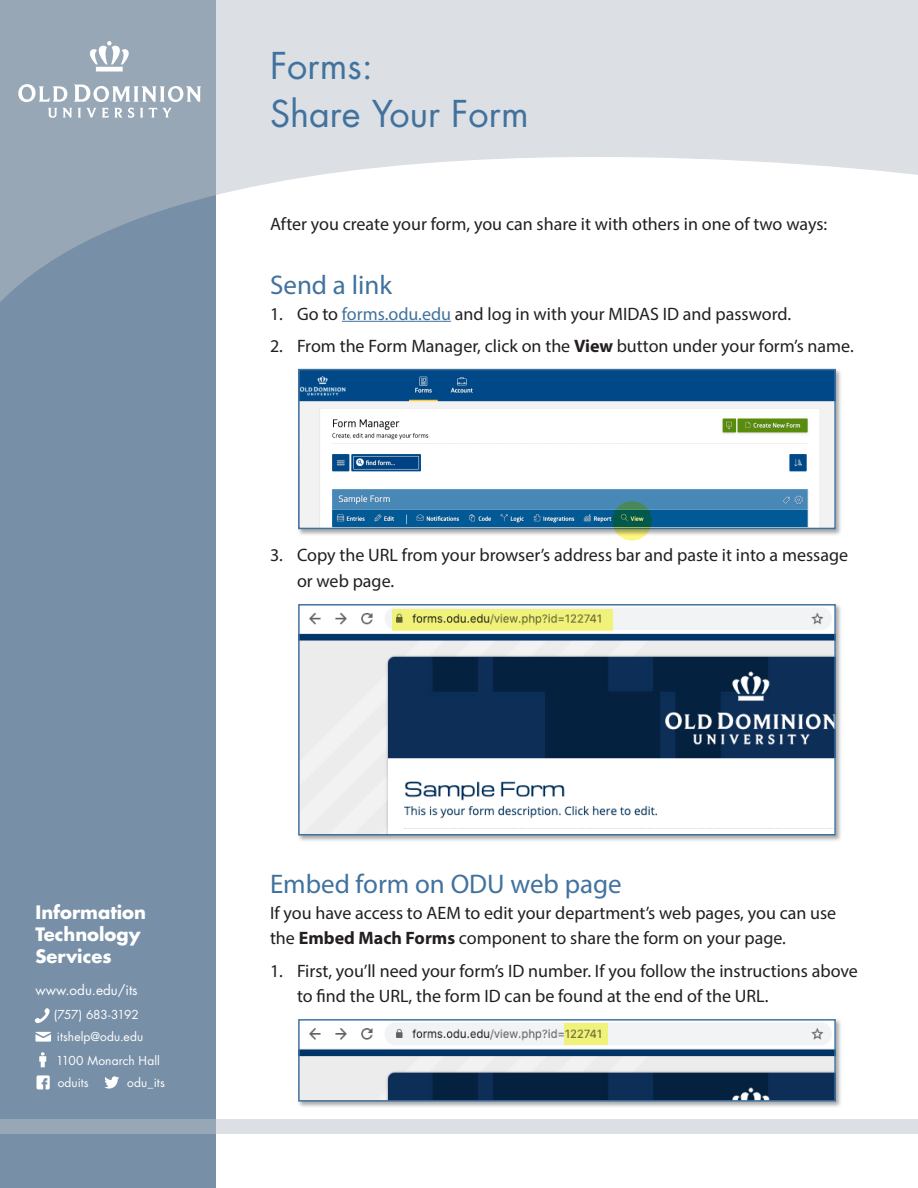
<style>
.page{position:relative;width:918px;height:1188px;background:#fff}
.page>*{position:absolute;margin:0;border:0;box-sizing:border-box;transform-origin:0 0}
.t1{font:36px/47.7px "Futura Std";color:#41729e}
.heading{font:27px "Myriad Pro";color:#41729e}
.body_copy{font:18px/25.5px "Myriad Pro";color:#231f20}
.t2{font:700 18px "Futura Std";color:#fff}
.t3{font:13.5px "Futura Std";color:#fff}
.t4{font:12px "Futura Std";letter-spacing:.005em;color:#fff}
.t5{font:12px "Futura Std";letter-spacing:-.015em;color:#fff}
.s1{color:#41729e}
.s2{font-weight:700}
</style>
<div class="page">
<div style="left:0;top:0;width:216px;height:1188px;background:#7890a7"></div>
<svg style="left:0;top:0;width:918px;height:302px"></svg>
<svg style="left:0;top:1120px;width:918px;height:14px;background:#ccd1d8"></svg>
<svg style="left:34px;top:1008px;width:16px;height:15px"></svg>
<svg style="left:39px;top:1052px;width:7px;height:15px"></svg>
<svg style="left:104px;top:1076px;width:15px;height:13px"></svg>
<svg style="left:37px;top:1075px;width:13px;height:14px"></svg>
<svg style="left:35px;top:1032px;width:16px;height:10px"></svg>
<hr style="left:342px;top:321px;width:109px;height:1px;background:#41729e">
<div style="left:297px;top:368px;width:545px;height:168px;background:#231f20;opacity:.4"></div>
<img style="left:301px;top:372px;width:532px;height:154px">
<div style="left:298px;top:369px;width:538px;height:160px;border:2px solid #41729e"></div>
<div style="left:297px;top:603px;width:545px;height:240px;background:#231f20;opacity:.4"></div>
<img style="left:301px;top:607px;width:532px;height:226px">
<div style="left:298px;top:604px;width:538px;height:232px;border:2px solid #41729e"></div>
<div style="left:297px;top:1018px;width:545px;height:91px;background:#231f20;opacity:.4"></div>
<img style="left:301px;top:1022px;width:532px;height:77px">
<div style="left:298px;top:1019px;width:538px;height:83px;border:2px solid #41729e"></div>
<svg style="left:612px;top:501px;width:40px;height:40px"></svg>
<svg style="left:88px;top:41px;width:42px;height:31px"></svg>
<svg style="left:18px;top:84px;width:49px;height:18px"></svg>
<svg style="left:73px;top:85px;width:128px;height:17px;background:#c1cad3"></svg>
<svg style="left:48px;top:108px;width:24px;height:10px"></svg>
<svg style="left:78px;top:108px;width:56px;height:10px"></svg>
<svg style="left:140px;top:108px;width:3px;height:10px"></svg>
<svg style="left:149px;top:108px;width:23px;height:10px"></svg>
<svg style="left:392px;top:609px;width:220px;height:21px;background:#dedf70"></svg>
<svg style="left:564px;top:1023px;width:44px;height:22px"></svg>
<p class="t1" style="left:270px;top:42px;width:260px">Forms:<br>Share Your Form</p>
<p class="body_copy" style="left:270px;top:210px;width:559px">After you create your form, you can share it with others in one of two ways:</p>
<p class="heading" style="left:270px;top:268px;width:124px">Send a link</p>
<p class="body_copy" style="left:270px;top:300px;width:523px">1. Go to <span class="s1">forms.odu.edu</span> and log in with your MIDAS ID and password.</p>
<p class="body_copy" style="left:270px;top:333px;width:585px">2. From the Form Manager, click on the <span class="s2">View</span> button under your form’s name.</p>
<p class="body_copy" style="left:297px;top:542px;width:553px;text-indent:-27px">3. Copy the URL from your browser’s address bar and paste it into a message or web page.</p>
<p class="t2" style="left:36px;top:901px;width:112px">Information</p>
<p class="t2" style="left:36px;top:922px;width:106px">Technology</p>
<p class="t2" style="left:36px;top:944px;width:78px">Services</p>
<p class="t3" style="left:36px;top:981px;width:104px">www.odu.edu/its</p>
<p class="t4" style="left:57px;top:1029px;width:88px">itshelp@odu.edu</p>
<p class="t5" style="left:54px;top:1007px;width:86px">(757) 683-3192</p>
<p class="t4" style="left:56px;top:1053px;width:105px">1100 Monarch Hall</p>
<p class="t4" style="left:58px;top:1074px;width:33px">oduits</p>
<p class="t4" style="left:127px;top:1074px;width:39px">odu_its</p>
<p class="heading" style="left:270px;top:868px;width:353px">Embed form on ODU web page</p>
<p class="body_copy" style="left:270px;top:900px;width:568px">If you have access to AEM to edit your department’s web pages, you can use the <span class="s2">Embed Mach Forms</span> component to share the form on your page.</p>
<p class="body_copy" style="left:297px;top:957px;width:562px;text-indent:-27px">1. First, you’ll need your form’s ID number. If you follow the instructions above to find the URL, the form ID can be found at the end of the URL.</p>
</div>
